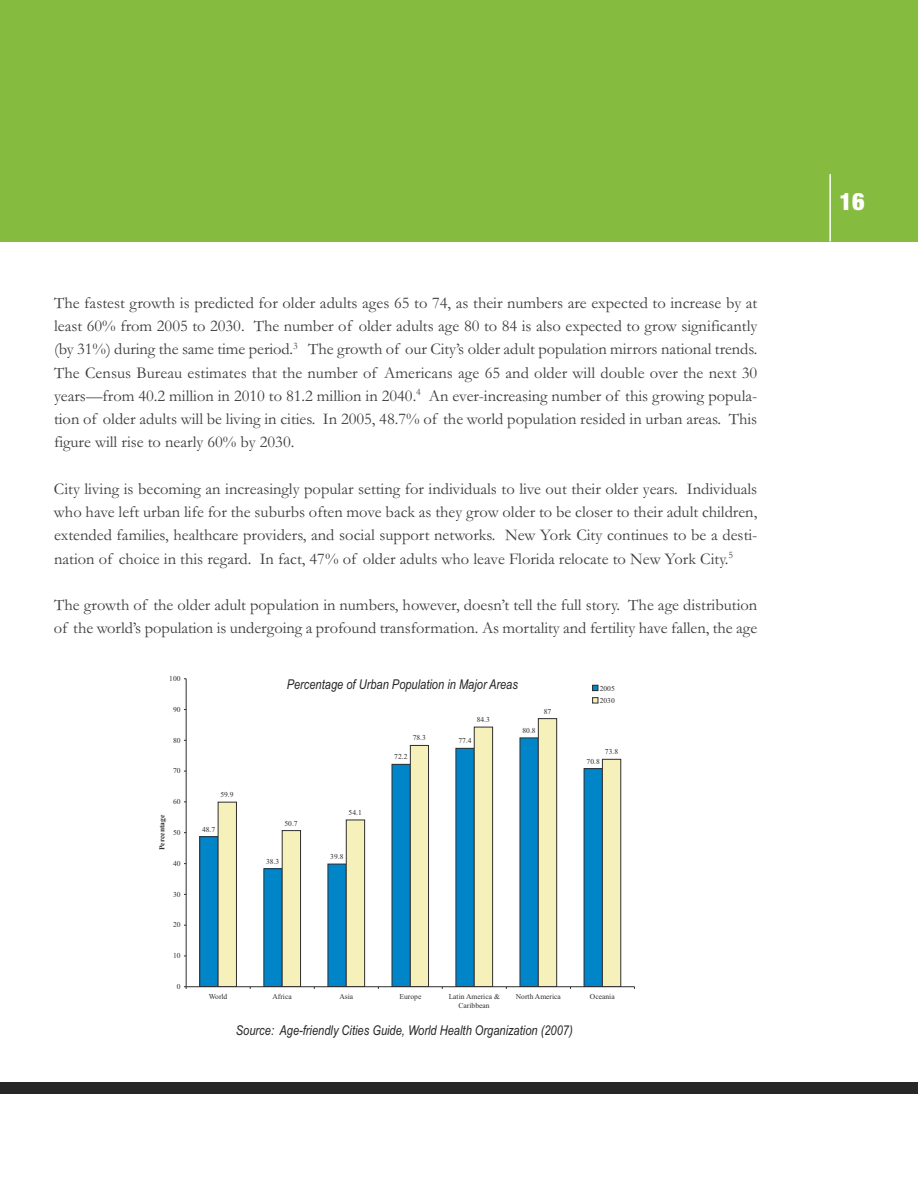
<style>
.page{position:relative;width:918px;height:1188px;background:#fff}
.page>*{position:absolute;margin:0;border:0;box-sizing:border-box;transform-origin:0 0}
.t1{font:900 condensed 24px "Helvetica Neue";color:#fff}
.t2{font:16.5px/23.2px "Garamond";color:#3d3c3c;text-align:justify}
.t3{font:italic 13.5px "Arial Narrow";color:#272627}
.t4{font:7.5px/9px "Times New Roman";color:#2f2e2f;text-align:center}
.t5{font:700 7.5px "Times New Roman";color:#2f2e2f}
</style>
<div class="page">
<div style="left:0;top:0;width:918px;height:241px;background:#85bc3f"></div>
<hr style="left:829px;top:174px;width:2px;height:68px;background:#fff">
<div style="left:200px;top:837px;width:18px;height:150px;background:#0085c9"></div>
<div style="left:199px;top:836px;width:19px;height:151px;border:1px solid #2f2e2f"></div>
<div style="left:264px;top:869px;width:18px;height:118px;background:#0085c9"></div>
<div style="left:328px;top:864px;width:18px;height:123px;background:#0085c9"></div>
<div style="left:392px;top:764px;width:18px;height:223px;background:#0085c9"></div>
<div style="left:456px;top:748px;width:18px;height:239px;background:#0085c9"></div>
<div style="left:520px;top:738px;width:18px;height:249px;background:#0085c9"></div>
<div style="left:584px;top:769px;width:18px;height:218px;background:#0085c9"></div>
<div style="left:218px;top:802px;width:18px;height:185px;background:#f6f1ba"></div>
<div style="left:218px;top:802px;width:19px;height:185px;border:1px solid #2f2e2f"></div>
<div style="left:282px;top:831px;width:19px;height:156px;background:#f6f1ba"></div>
<div style="left:282px;top:830px;width:19px;height:157px;border:1px solid #2f2e2f"></div>
<div style="left:346px;top:820px;width:19px;height:167px;background:#f6f1ba"></div>
<div style="left:346px;top:820px;width:19px;height:167px;border:1px solid #2f2e2f"></div>
<div style="left:410px;top:745px;width:19px;height:242px;background:#f6f1ba"></div>
<div style="left:410px;top:745px;width:19px;height:242px;border:1px solid #2f2e2f"></div>
<div style="left:474px;top:727px;width:19px;height:260px;background:#f6f1ba"></div>
<div style="left:474px;top:727px;width:19px;height:260px;border:1px solid #2f2e2f"></div>
<div style="left:538px;top:719px;width:19px;height:268px;background:#f6f1ba"></div>
<div style="left:538px;top:718px;width:19px;height:269px;border:1px solid #2f2e2f"></div>
<div style="left:602px;top:759px;width:19px;height:228px;background:#f6f1ba"></div>
<div style="left:602px;top:759px;width:19px;height:228px;border:1px solid #2f2e2f"></div>
<hr style="left:186px;top:679px;width:1px;height:308px;background:#2f2e2f">
<hr style="left:186px;top:986px;width:449px;height:1px;background:#2f2e2f">
<svg style="left:593px;top:685px;width:5px;height:6px"></svg>
<svg style="left:593px;top:698px;width:5px;height:5px"></svg>
<div style="left:0;top:1082px;width:918px;height:12px;background:#272627"></div>
<p class="t2" style="left:54px;top:290px;width:705px">The fastest growth is predicted for older adults ages 65 to 74, as their numbers are expected to increase by at least 60% from 2005 to 2030. The number of older adults age 80 to 84 is also expected to grow significantly (by 31%) during the same time period.<sup>3</sup> The growth of our City’s older adult population mirrors national trends.<br>The Census Bureau estimates that the number of Americans age 65 and older will double over the next 30 years—from 40.2 million in 2010 to 81.2 million in 2040.<sup>4</sup> An ever-increasing number of this growing popula&shy;tion of older adults will be living in cities. In 2005, 48.7% of the world population resided in urban areas. This figure will rise to nearly 60% by 2030.</p>
<p class="t2" style="left:54px;top:476px;width:705px">City living is becoming an increasingly popular setting for individuals to live out their older years. Individuals who have left urban life for the suburbs often move back as they grow older to be closer to their adult children, extended families, healthcare providers, and social support networks. New York City continues to be a desti&shy;nation of choice in this regard. In fact, 47% of older adults who leave Florida relocate to New York City.<sup>5</sup></p>
<p class="t2" style="left:54px;top:593px;width:705px">The growth of the older adult population in numbers, however, doesn’t tell the full story. The age distribution of the world’s population is undergoing a profound transformation. As mortality and fertility have fallen, the age</p>
<p class="t4" style="left:169px;top:674px;width:13px">100</p>
<p class="t4" style="left:173px;top:705px;width:9px">90</p>
<p class="t4" style="left:173px;top:735px;width:9px">80</p>
<p class="t4" style="left:173px;top:766px;width:9px">70</p>
<p class="t4" style="left:173px;top:797px;width:9px">60</p>
<p class="t5" style="left:158px;top:850px;width:37px;rotate:-90deg">Percentage</p>
<p class="t4" style="left:173px;top:828px;width:9px">50</p>
<p class="t4" style="left:173px;top:859px;width:9px">40</p>
<p class="t4" style="left:173px;top:890px;width:9px">30</p>
<p class="t4" style="left:173px;top:920px;width:9px">20</p>
<p class="t4" style="left:173px;top:951px;width:9px">10</p>
<p class="t4" style="left:177px;top:982px;width:5px">0</p>
<p class="t4" style="left:220px;top:790px;width:15px">59.9</p>
<p class="t4" style="left:202px;top:825px;width:15px">48.7</p>
<p class="t3" style="left:287px;top:677px;width:233px">Percentage of Urban Population in Major Areas</p>
<p class="t4" style="left:413px;top:733px;width:15px">78.3</p>
<p class="t4" style="left:394px;top:752px;width:15px">72.2</p>
<p class="t4" style="left:477px;top:715px;width:15px">84.3</p>
<p class="t4" style="left:458px;top:736px;width:15px">77.4</p>
<p class="t4" style="left:522px;top:726px;width:15px">80.8</p>
<p class="t4" style="left:544px;top:706px;width:9px">87</p>
<p class="t4" style="left:285px;top:818px;width:15px">50.7</p>
<p class="t4" style="left:266px;top:857px;width:15px">38.3</p>
<p class="t4" style="left:349px;top:808px;width:15px">54.1</p>
<p class="t4" style="left:330px;top:852px;width:15px">39.8</p>
<p class="t4" style="left:600px;top:682px;width:17px;line-height:12.5px;text-align:left">2005<br>2030</p>
<p class="t4" style="left:605px;top:747px;width:15px">73.8</p>
<p class="t4" style="left:587px;top:757px;width:15px">70.8</p>
<p class="t4" style="left:209px;top:992px;width:20px">World</p>
<p class="t4" style="left:272px;top:992px;width:21px">Africa</p>
<p class="t4" style="left:339px;top:992px;width:15px">Asia</p>
<p class="t4" style="left:400px;top:992px;width:23px">Europe</p>
<p class="t4" style="left:449px;top:992px;width:53px">Latin America &amp;<br>Caribbean</p>
<p class="t4" style="left:516px;top:992px;width:47px">North America</p>
<p class="t4" style="left:590px;top:992px;width:26px">Oceania</p>
<p class="t3" style="left:236px;top:1023px;width:338px">Source: Age-friendly Cities Guide, World Health Organization (2007)</p>
<h1 class="t1" style="left:840px;top:187px;width:26px">16</h1>
</div>
